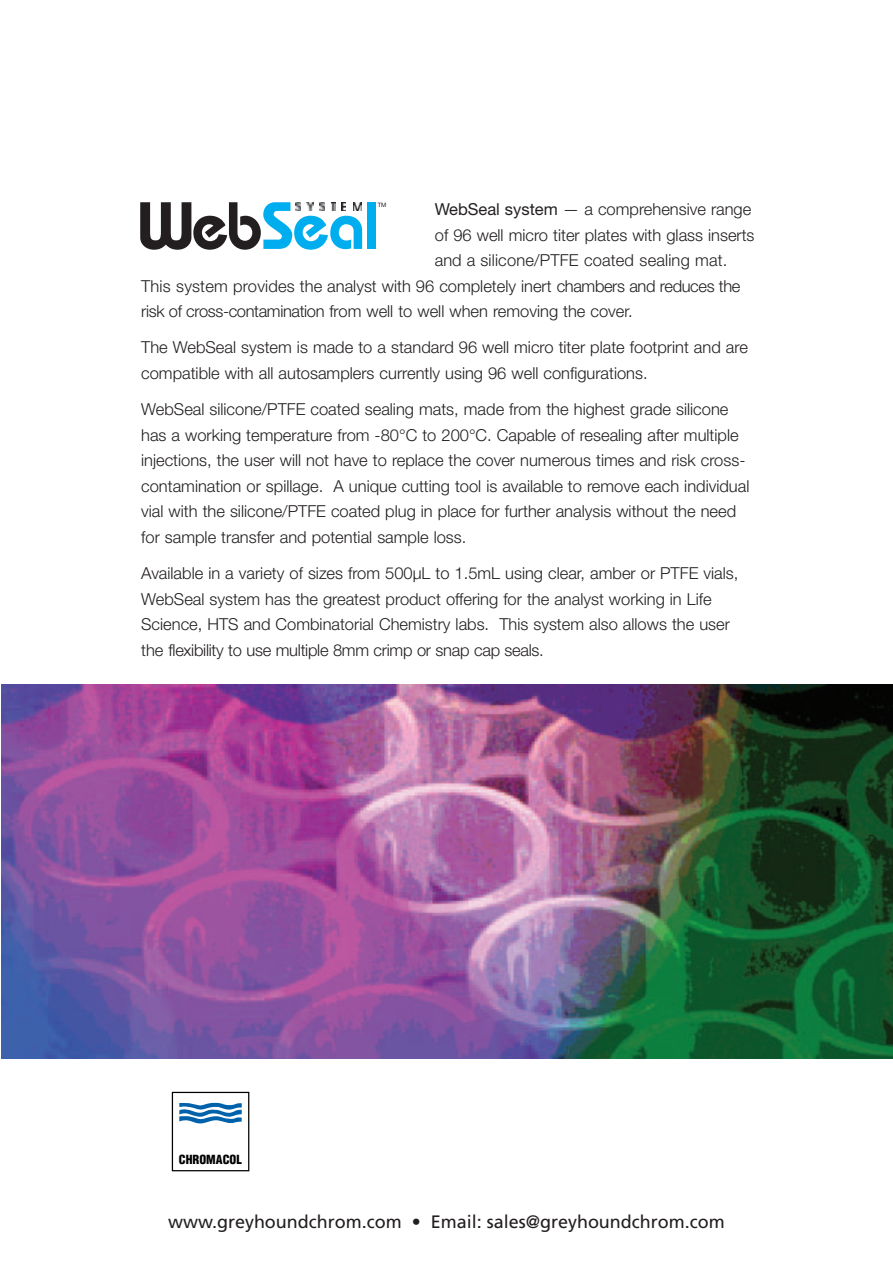
<style>
.page{position:relative;width:893px;height:1263px;background:#fff}
.page>*{position:absolute;margin:0;border:0;box-sizing:border-box;transform-origin:0 0}
.t1{font:66.6px "Bauhaus Demi+IBORZB";letter-spacing:-.03em;color:#00aeef}
.t2{font:18px "Frutiger";color:#231f20}
.t3{font:16.5px/25.5px "Helvetica Neue Light+CWAUXQ";color:#231f20}
.t4{font:12.3px "Helvetica Condensed Black+ADLXLF";color:#000}
.t5{font:6px "Helvetica Neue Roman+THDXNZ";color:#231f20}
.s1{color:#231f20}
.s2{font-family:"Helvetica Neue Roman+THDXNZ"}
</style>
<div class="page">
<svg style="left:296px;top:202px;width:5px;height:9px"></svg>
<svg style="left:307px;top:202px;width:7px;height:9px"></svg>
<svg style="left:320px;top:202px;width:5px;height:9px"></svg>
<svg style="left:331px;top:202px;width:4px;height:9px"></svg>
<svg style="left:342px;top:202px;width:4px;height:9px"></svg>
<svg style="left:353px;top:202px;width:9px;height:9px"></svg>
<svg style="left:179px;top:1103px;width:63px;height:21px"></svg>
<div style="left:172px;top:1092px;width:77px;height:79px;border:1px solid #000"></div>
<img style="left:1px;top:684px;width:892px;height:374px">
<h1 class="t1" style="left:136px;top:185px;width:244px"><span class="s1">Web</span>Seal</h1>
<p class="t5" style="left:378px;top:201px;width:10px">TM</p>
<p class="t3" style="left:435px;top:198px;width:318px"><span class="s2">WebSeal system</span> — a comprehensive range</p>
<p class="t3" style="left:435px;top:224px;width:321px">of 96 well micro titer plates with glass inserts</p>
<p class="t3" style="left:435px;top:249px;width:294px">and a silicone/PTFE coated sealing mat.</p>
<p class="t3" style="left:141px;top:275px;width:601px">This system provides the analyst with 96 completely inert chambers and reduces the</p>
<p class="t3" style="left:141px;top:300px;width:493px">risk of cross-contamination from well to well when removing the cover.</p>
<p class="t3" style="left:141px;top:337px;width:608px">The WebSeal system is made to a standard 96 well micro titer plate footprint and are compatible with all autosamplers currently using 96 well configurations.</p>
<p class="t3" style="left:141px;top:398px;width:610px">WebSeal silicone/PTFE coated sealing mats, made from the highest grade silicone has a working temperature from -80°C to 200°C. Capable of resealing after multiple injections, the user will not have to replace the cover numerous times and risk cross&shy;contamination or spillage. A unique cutting tool is available to remove each individual vial with the silicone/PTFE coated plug in place for further analysis without the need for sample transfer and potential sample loss.</p>
<p class="t3" style="left:141px;top:562px;width:599px">Available in a variety of sizes from 500μL to 1.5mL using clear, amber or PTFE vials, WebSeal system has the greatest product offering for the analyst working in Life Science, HTS and Combinatorial Chemistry labs. This system also allows the user the flexibility to use multiple 8mm crimp or snap cap seals.</p>
<p class="t4" style="left:179px;top:1154px;width:64px">CHROMACOL</p>
<p class="t2" style="left:168px;top:1214px;width:558px">www.greyhoundchrom.com • Email: sales@greyhoundchrom.com</p>
</div>
